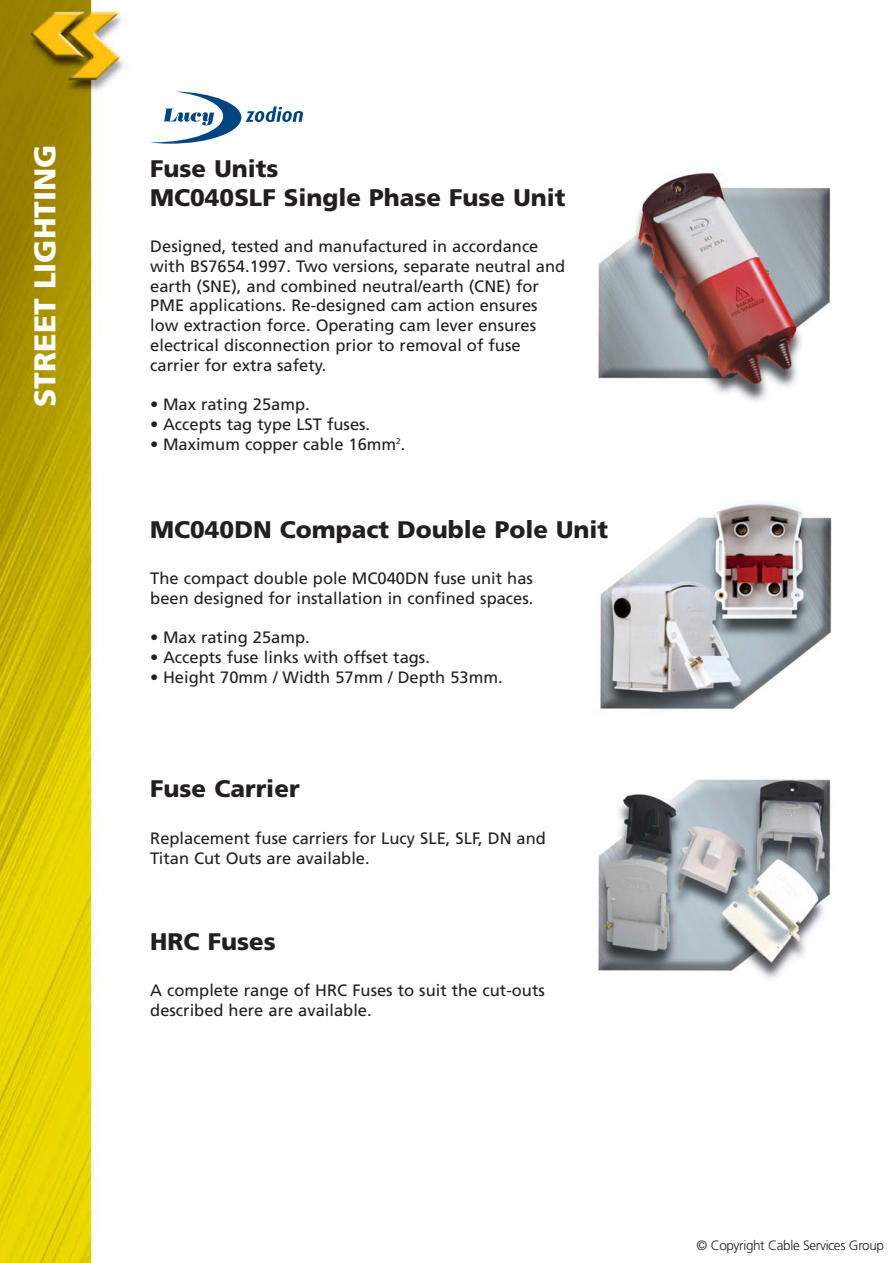
<style>
.page{position:relative;width:893px;height:1263px;background:#fff}
.page>*{position:absolute;margin:0;border:0;box-sizing:border-box;transform-origin:0 0}
.t1{font:900 30px "Frutiger";color:#fff}
.t2{font:900 24px/28.8px "Frutiger";color:#231f20}
.t3{font:16.5px/19.8px "Frutiger";color:#231f20}
.t4{font:300 13.5px "Frutiger";letter-spacing:-.025em;color:#231f20}
</style>
<div class="page">
<img style="left:598px;top:172px;width:233px;height:230px">
<img style="left:0;top:0;width:126px;height:1263px">
<img style="left:600px;top:501px;width:232px;height:208px">
<img style="left:598px;top:779px;width:233px;height:199px">
<svg style="left:151px;top:92px;width:152px;height:52px"></svg>
<h1 class="t1" style="left:27px;top:407px;width:264px;rotate:-90deg">STREET LIGHTING</h1>
<h2 class="t2" style="left:150px;top:154px;width:417px">Fuse Units<br>MC040SLF Single Phase Fuse Unit</h2>
<p class="t3" style="left:150px;top:236px;width:417px">Designed, tested and manufactured in accordance with BS7654.1997. Two versions, separate neutral and earth (SNE), and combined neutral/earth (CNE) for PME applications. Re-designed cam action ensures low extraction force. Operating cam lever ensures electrical disconnection prior to removal of fuse carrier for extra safety.</p>
<p class="t3" style="left:150px;top:395px;width:161px">• Max rating 25amp.</p>
<p class="t3" style="left:150px;top:415px;width:221px">• Accepts tag type LST fuses.</p>
<p class="t3" style="left:150px;top:434px;width:257px">• Maximum copper cable 16mm<sup>2</sup>.</p>
<h2 class="t2" style="left:150px;top:515px;width:459px">MC040DN Compact Double Pole Unit</h2>
<p class="t3" style="left:150px;top:568px;width:385px">The compact double pole MC040DN fuse unit has been designed for installation in confined spaces.</p>
<p class="t3" style="left:150px;top:628px;width:161px">• Max rating 25amp.</p>
<p class="t3" style="left:150px;top:647px;width:281px">• Accepts fuse links with offset tags.</p>
<p class="t3" style="left:150px;top:667px;width:354px">• Height 70mm / Width 57mm / Depth 53mm.</p>
<h2 class="t2" style="left:150px;top:774px;width:151px">Fuse Carrier</h2>
<p class="t3" style="left:150px;top:828px;width:397px">Replacement fuse carriers for Lucy SLE, SLF, DN and<br>Titan Cut Outs are available.</p>
<h2 class="t2" style="left:150px;top:927px;width:127px">HRC Fuses</h2>
<p class="t3" style="left:150px;top:980px;width:396px">A complete range of HRC Fuses to suit the cut-outs described here are available.</p>
<p class="t4" style="left:696px;top:1238px;width:189px">© Copyright Cable Services Group</p>
</div>
